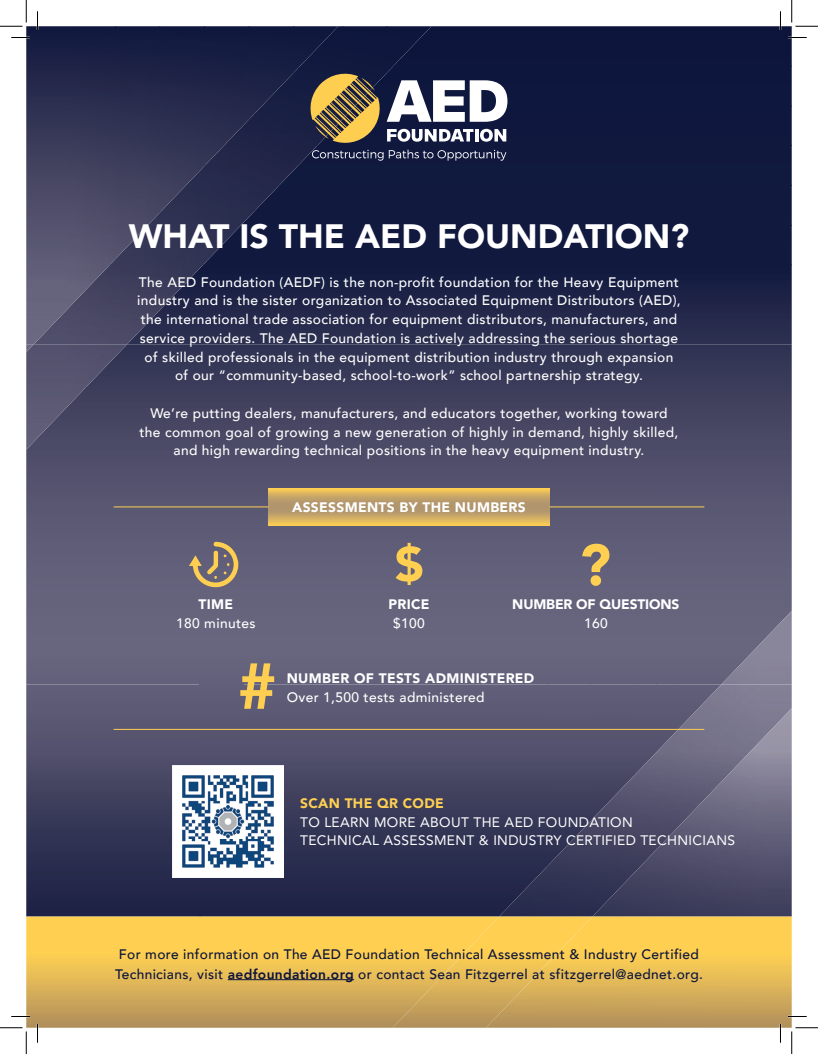
<style>
.page{position:relative;width:818px;height:1054px;background:#fff}
.page>*{position:absolute;margin:0;border:0;box-sizing:border-box;transform-origin:0 0}
.t1{font:900 33.75px "Avenir";color:#fff}
.t2{font:500 13.75px/18.8px "Avenir";letter-spacing:.025em;color:#fff;text-align:center}
.t3{font:500 13.75px/20px "Avenir";letter-spacing:.025em;color:#0c143c}
.t4{font:13.75px/18.8px "Avenir";letter-spacing:.025em;color:#fff}
.t5{font:900 13.75px "Avenir";letter-spacing:.025em;color:#fff}
.t6{font:900 13.75px "Avenir";letter-spacing:-.01em;color:#fff}
.t7{font:900 13.75px "Avenir";letter-spacing:.025em;color:#fecf51}
.s1{font-weight:800}
</style>
<div class="page">
<img style="left:26px;top:387px;width:630px;height:297px">
<img style="left:656px;top:345px;width:135px;height:339px">
<div style="left:127px;top:345px;width:530px;height:42px;background:#363857"></div>
<img style="left:26px;top:345px;width:101px;height:105px">
<svg style="left:26px;top:345px;width:7px;height:7px"></svg>
<img style="left:166px;top:265px;width:625px;height:80px">
<div style="left:211px;top:226px;width:580px;height:39px;background:#12193f"></div>
<div style="left:255px;top:186px;width:536px;height:40px;background:#11193f"></div>
<div style="left:299px;top:146px;width:492px;height:40px;background:#10193e"></div>
<div style="left:507px;top:106px;width:284px;height:40px;background:#0f173e"></div>
<div style="left:387px;top:66px;width:404px;height:40px;background:#0e173d"></div>
<div style="left:431px;top:26px;width:360px;height:40px;background:#0d153d"></div>
<img style="left:116px;top:265px;width:50px;height:80px">
<img style="left:166px;top:166px;width:45px;height:138px">
<img style="left:116px;top:226px;width:50px;height:39px">
<img style="left:210px;top:120px;width:45px;height:138px">
<img style="left:160px;top:213px;width:6px;height:13px">
<img style="left:254px;top:73px;width:45px;height:138px">
<img style="left:298px;top:26px;width:45px;height:139px">
<div style="left:342px;top:26px;width:45px;height:48px;background:#0f173e"></div>
<div style="left:386px;top:26px;width:45px;height:47px;background:#0d163d"></div>
<img style="left:26px;top:26px;width:90px;height:319px">
<img style="left:115px;top:26px;width:45px;height:233px">
<img style="left:159px;top:26px;width:46px;height:187px">
<img style="left:204px;top:26px;width:45px;height:140px">
<img style="left:248px;top:26px;width:46px;height:94px">
<div style="left:293px;top:26px;width:45px;height:47px;background:#11193f"></div>
<img style="left:721px;top:611px;width:70px;height:73px">
<img style="left:26px;top:684px;width:174px;height:232px">
<img style="left:200px;top:840px;width:299px;height:76px">
<img style="left:244px;top:684px;width:255px;height:156px">
<img style="left:200px;top:684px;width:44px;height:81px">
<img style="left:499px;top:684px;width:292px;height:232px">
<img style="left:592px;top:708px;width:199px;height:208px">
<svg style="left:310px;top:74px;width:197px;height:87px"></svg>
<svg style="left:395px;top:543px;width:27px;height:42px"></svg>
<svg style="left:582px;top:544px;width:27px;height:42px"></svg>
<img style="left:268px;top:488px;width:281px;height:37px">
<svg style="left:240px;top:663px;width:34px;height:46px;background:#b29964"></svg>
<hr style="left:114px;top:506px;width:154px;height:1px;background:#fecf51">
<hr style="left:549px;top:506px;width:155px;height:1px;background:#fecf51">
<hr style="left:114px;top:729px;width:590px;height:1px;background:#fecf51">
<svg style="left:189px;top:542px;width:49px;height:46px;background:#8e7f6d"></svg>
<img style="left:26px;top:916px;width:367px;height:112px">
<img style="left:393px;top:916px;width:93px;height:112px">
<img style="left:486px;top:916px;width:305px;height:112px">
<hr style="left:228px;top:979px;width:126px;height:1px;background:#0c143c">
<img style="left:172px;top:765px;width:112px;height:112px">
<svg style="left:11px;top:37px;width:19px;height:1px"></svg>
<svg style="left:788px;top:37px;width:18px;height:1px"></svg>
<svg style="left:11px;top:1015px;width:19px;height:2px"></svg>
<svg style="left:788px;top:1015px;width:18px;height:2px"></svg>
<svg style="left:37px;top:11px;width:1px;height:19px"></svg>
<svg style="left:37px;top:1024px;width:1px;height:18px"></svg>
<svg style="left:779px;top:11px;width:2px;height:19px"></svg>
<svg style="left:779px;top:1024px;width:2px;height:18px"></svg>
<svg style="left:0;top:0;width:27px;height:27px"></svg>
<svg style="left:0;top:1027px;width:27px;height:27px"></svg>
<svg style="left:791px;top:0;width:27px;height:27px"></svg>
<svg style="left:791px;top:1027px;width:27px;height:27px"></svg>
<h1 class="t1" style="left:129px;top:207px;width:561px">WHAT IS THE AED FOUNDATION?</h1>
<p class="t2" style="left:137px;top:272px;width:545px">The AED Foundation (AEDF) is the non-profit foundation for the Heavy Equipment industry and is the sister organization to Associated Equipment Distributors (AED), the international trade association for equipment distributors, manufacturers, and service providers. The AED Foundation is actively addressing the serious shortage of skilled professionals in the equipment distribution industry through expansion of our “community-based, school-to-work” school partnership strategy.</p>
<p class="t2" style="left:139px;top:403px;width:540px">We’re putting dealers, manufacturers, and educators together, working toward the common goal of growing a new generation of highly in demand, highly skilled, and high rewarding technical positions in the heavy equipment industry.</p>
<p class="t5" style="left:292px;top:495px;width:235px">ASSESSMENTS BY THE NUMBERS</p>
<p class="t5" style="left:198px;top:592px;width:36px">TIME</p>
<p class="t2" style="left:176px;top:613px;width:81px">180 minutes</p>
<p class="t5" style="left:388px;top:592px;width:43px">PRICE</p>
<p class="t2" style="left:393px;top:613px;width:33px">$100</p>
<p class="t6" style="left:512px;top:592px;width:169px">NUMBER OF QUESTIONS</p>
<p class="t2" style="left:584px;top:613px;width:25px">160</p>
<p class="t5" style="left:287px;top:666px;width:249px">NUMBER OF TESTS ADMINISTERED</p>
<p class="t2" style="left:287px;top:686px;width:199px">Over 1,500 tests administered</p>
<p class="t7" style="left:300px;top:791px;width:145px">SCAN THE QR CODE</p>
<p class="t4" style="left:300px;top:812px;width:436px">TO LEARN MORE ABOUT THE AED FOUNDATION<br>TECHNICAL ASSESSMENT &amp; INDUSTRY CERTIFIED TECHNICIANS</p>
<p class="t3" style="left:115px;top:943px;width:589px">For more information on The AED Foundation Technical Assessment &amp; Industry Certified<br>Technicians, visit <span class="s1">aedfoundation.org</span> or contact Sean Fitzgerrel at sfitzgerrel@aednet.org.</p>
</div>
